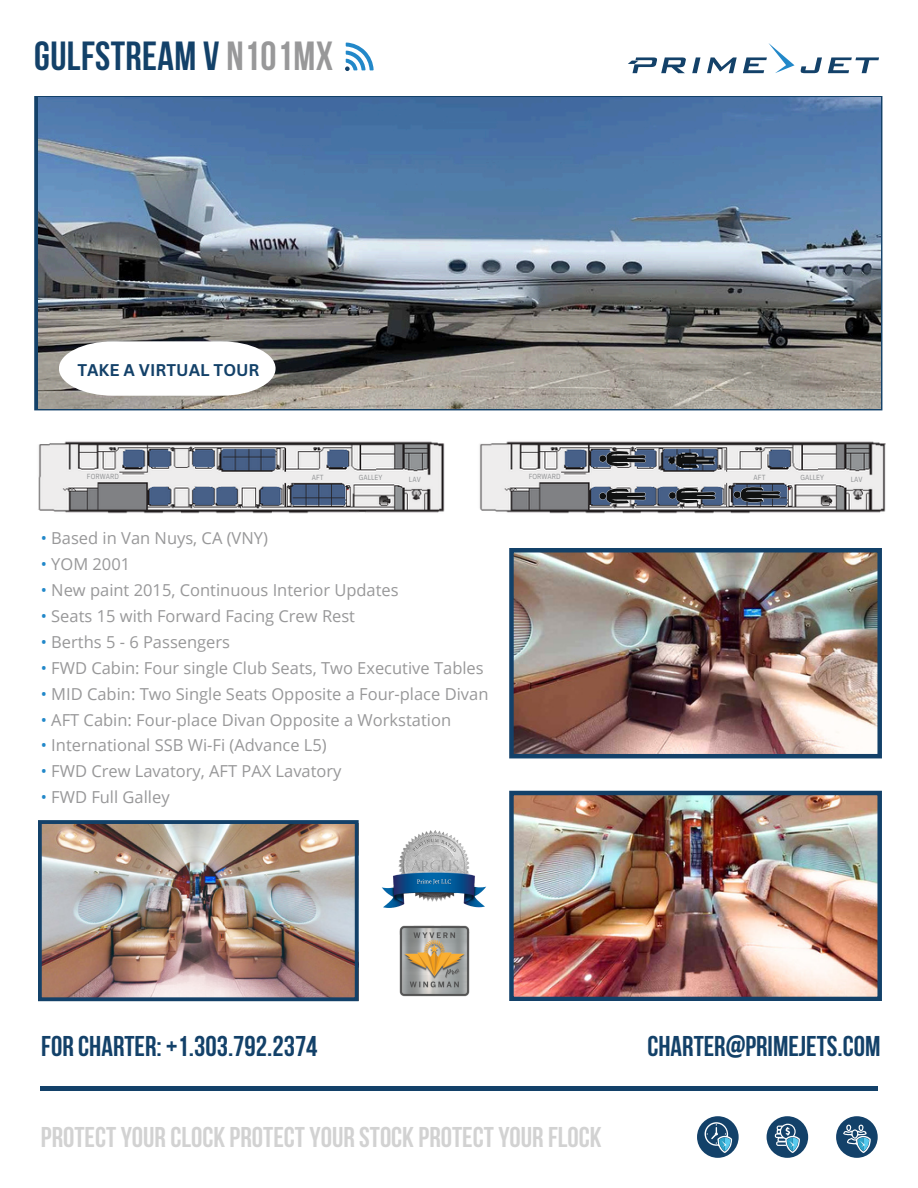
<style>
.page{position:relative;width:918px;height:1188px;background:#fff}
.page>*{position:absolute;margin:0;border:0;box-sizing:border-box;transform-origin:0 0}
.t1{font:700 40.5px "Bebas Neue";letter-spacing:.01em;color:#134169}
.t2{font:700 28.5px "Bebas Neue";color:#d2d2d2}
.t3{font:700 28.5px "Bebas Neue";color:#134169}
.t4{font:16.5px "Open Sans";color:#989899}
.t5{font:700 16.5px "Canva Sans";color:#134169}
.t6{font:7.35px "IBM Plex Sans Cond";letter-spacing:.01em;color:#929496}
.s1{color:#989899}
.s2{color:#2288c9}
</style>
<div class="page">
<img style="left:38px;top:441px;width:407px;height:73px">
<img style="left:479px;top:441px;width:407px;height:73px">
<svg style="left:345px;top:43px;width:29px;height:28px"></svg>
<div style="left:697px;top:1116px;width:42px;height:42px;background:#134169;border-radius:50%"></div>
<svg style="left:705px;top:1122px;width:27px;height:31px"></svg>
<div style="left:767px;top:1116px;width:41px;height:42px;background:#134169;border-radius:50%"></div>
<svg style="left:775px;top:1124px;width:25px;height:29px"></svg>
<svg style="left:34px;top:96px;width:848px;height:314px;background:#3f6180"></svg>
<div style="left:836px;top:1116px;width:42px;height:42px;background:#134169;border-radius:50%"></div>
<svg style="left:843px;top:1125px;width:28px;height:28px"></svg>
<img style="left:39px;top:98px;width:841px;height:310px">
<img style="left:509px;top:791px;width:373px;height:210px">
<img style="left:509px;top:548px;width:373px;height:210px">
<svg style="left:599px;top:451px;width:47px;height:15px"></svg>
<svg style="left:599px;top:488px;width:47px;height:16px"></svg>
<svg style="left:669px;top:488px;width:47px;height:15px"></svg>
<svg style="left:734px;top:487px;width:46px;height:15px"></svg>
<hr style="left:41px;top:1087px;width:837px;height:4px;background:#134169">
<svg style="left:692px;top:57px;width:8px;height:16px"></svg>
<svg style="left:707px;top:57px;width:30px;height:16px"></svg>
<svg style="left:828px;top:57px;width:51px;height:16px"></svg>
<svg style="left:743px;top:43px;width:52px;height:30px"></svg>
<svg style="left:801px;top:57px;width:21px;height:16px"></svg>
<svg style="left:628px;top:57px;width:58px;height:16px"></svg>
<img style="left:399px;top:925px;width:71px;height:72px">
<img style="left:381px;top:830px;width:105px;height:78px">
<img style="left:38px;top:820px;width:320px;height:181px">
<svg style="left:59px;top:341px;width:217px;height:55px"></svg>
<h3 class="t1" style="left:34px;top:40px;width:300px">GULFSTREAM V <span class="s1">N101MX</span></h3>
<h2 class="t5" style="left:77px;top:358px;width:184px">TAKE A VIRTUAL TOUR</h2>
<p class="t6" style="left:87px;top:471px;width:34px">FORWARD</p>
<p class="t6" style="left:312px;top:472px;width:13px">AFT</p>
<p class="t6" style="left:359px;top:472px;width:25px">GALLEY</p>
<p class="t6" style="left:409px;top:475px;width:13px">LAV</p>
<p class="t4" style="left:41px;top:527px;width:229px"><span class="s2">•</span> Based in Van Nuys, CA (VNY)</p>
<p class="t4" style="left:41px;top:553px;width:91px"><span class="s2">•</span> YOM 2001</p>
<p class="t4" style="left:41px;top:579px;width:359px"><span class="s2">•</span> New paint 2015, Continuous Interior Updates</p>
<p class="t4" style="left:41px;top:604px;width:316px"><span class="s2">•</span> Seats 15 with Forward Facing Crew Rest</p>
<p class="t4" style="left:41px;top:630px;width:191px"><span class="s2">•</span> Berths 5 - 6 Passengers</p>
<p class="t4" style="left:41px;top:656px;width:444px"><span class="s2">•</span> FWD Cabin: Four single Club Seats, Two Executive Tables</p>
<p class="t4" style="left:41px;top:682px;width:449px"><span class="s2">•</span> MID Cabin: Two Single Seats Opposite a Four-place Divan</p>
<p class="t4" style="left:41px;top:708px;width:412px"><span class="s2">•</span> AFT Cabin: Four-place Divan Opposite a Workstation</p>
<p class="t4" style="left:41px;top:734px;width:287px"><span class="s2">•</span> International SSB Wi-Fi (Advance L5)</p>
<p class="t4" style="left:41px;top:760px;width:302px"><span class="s2">•</span> FWD Crew Lavatory, AFT PAX Lavatory</p>
<p class="t4" style="left:41px;top:786px;width:130px"><span class="s2">•</span> FWD Full Galley</p>
<p class="t6" style="left:529px;top:471px;width:34px">FORWARD</p>
<h5 class="t6" style="left:754px;top:472px;width:13px">AFT</h5>
<p class="t6" style="left:800px;top:472px;width:25px">GALLEY</p>
<p class="t6" style="left:851px;top:475px;width:13px">LAV</p>
<p class="t3" style="left:41px;top:1035px;width:278px">FOR CHARTER: +1.303.792.2374</p>
<p class="t3" style="left:647px;top:1035px;width:235px">CHARTER@PRIMEJETS.COM</p>
<p class="t2" style="left:41px;top:1125px;width:562px">PROTECTYOUR CLOCK PROTECTYOUR STOCK PROTECTYOUR FLOCK</p>
</div>
